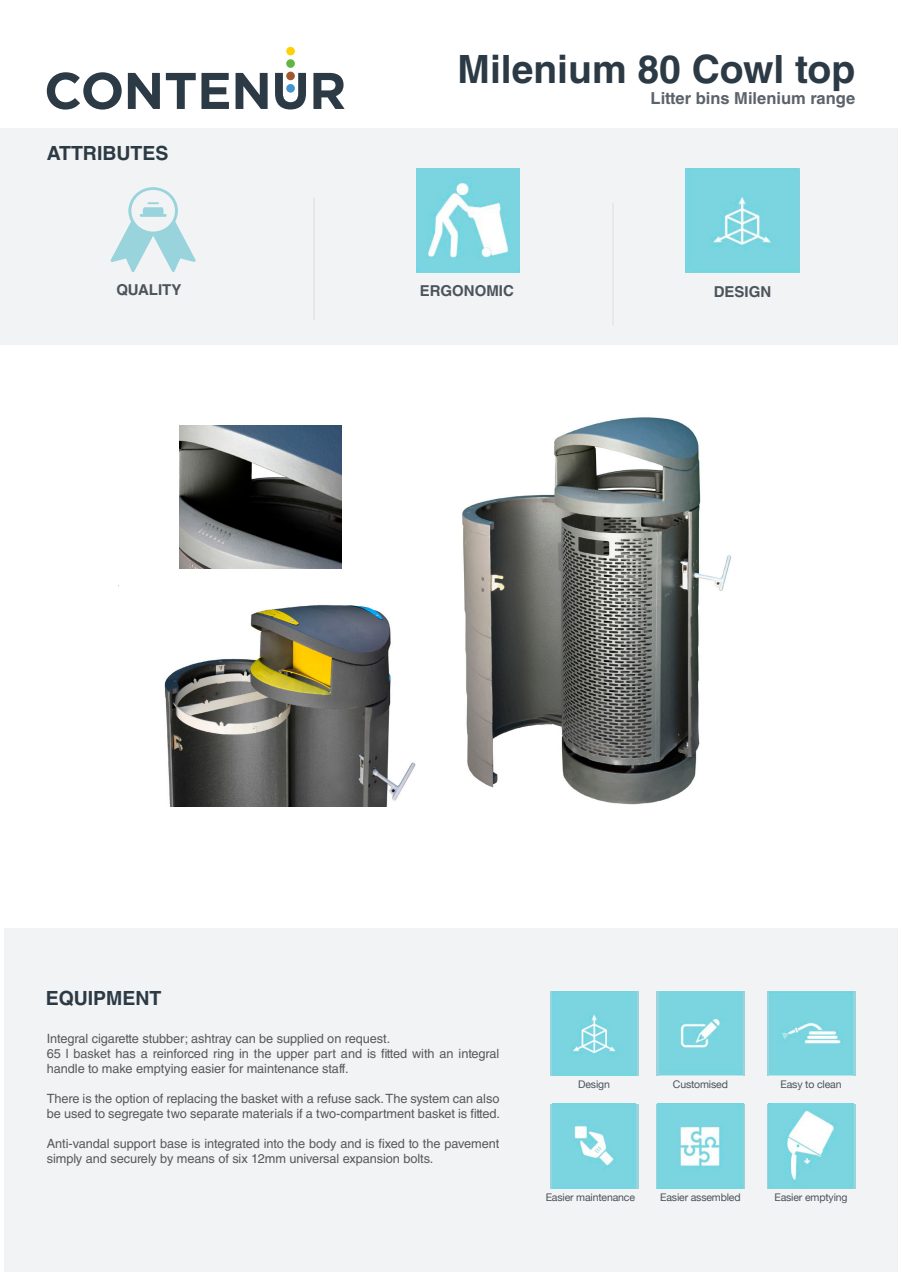
<style>
.page{position:relative;width:902px;height:1272px;background:#fff}
.page>*{position:absolute;margin:0;border:0;box-sizing:border-box;transform-origin:0 0}
.t1{font:700 39px "Helvetica LT Std";color:#2b3a45}
.t2{font:700 19.5px "Helvetica LT Std";color:#2b3a45}
.t3{font:700 16.5px "Helvetica LT Std";color:#5c626b}
.t4{font:700 15px "Helvetica LT Std";color:#4b535d}
.t5{font:12.75px/15px "Helvetica LT Std";letter-spacing:-.005em;color:#57585a}
.t6{font:10.5px "Helvetica Neue";letter-spacing:-.015em;color:#4b535d}
</style>
<div class="page">
<svg style="left:47px;top:72px;width:75px;height:38px"></svg>
<svg style="left:128px;top:73px;width:32px;height:36px"></svg>
<svg style="left:166px;top:73px;width:63px;height:36px"></svg>
<svg style="left:235px;top:73px;width:32px;height:36px"></svg>
<svg style="left:313px;top:73px;width:31px;height:36px"></svg>
<svg style="left:275px;top:73px;width:31px;height:36px"></svg>
<div style="left:286px;top:59px;width:9px;height:9px;background:#63b445;border-radius:50%"></div>
<div style="left:286px;top:47px;width:9px;height:8px;background:#fed105;border-radius:50%"></div>
<div style="left:286px;top:84px;width:9px;height:9px;background:#4194d0;border-radius:50%"></div>
<div style="left:0;top:128px;width:896px;height:216px;background:#f2f3f4"></div>
<div style="left:4px;top:928px;width:893px;height:343px;background:#f2f3f4"></div>
<img style="left:416px;top:169px;width:103px;height:103px">
<hr style="left:612px;top:203px;width:1px;height:122px;background:#dcdddf">
<img style="left:164px;top:604px;width:252px;height:203px">
<div style="left:656px;top:991px;width:88px;height:84px;background:linear-gradient(to bottom,#91d3da,#90d3da)"></div>
<img style="left:659px;top:991px;width:83px;height:84px">
<div style="left:550px;top:991px;width:88px;height:84px;background:linear-gradient(to bottom,#85d1d9,#84d1d9)"></div>
<img style="left:552px;top:991px;width:84px;height:84px">
<svg style="left:767px;top:991px;width:88px;height:84px"></svg>
<img style="left:769px;top:991px;width:83px;height:84px">
<hr style="left:313px;top:198px;width:1px;height:122px;background:#dcdddf">
<div style="left:656px;top:1103px;width:88px;height:85px;background:#99d4dd"></div>
<img style="left:657px;top:1103px;width:86px;height:85px">
<div style="left:550px;top:1103px;width:88px;height:85px;background:linear-gradient(to bottom,#99d4dd,#99d4dd)"></div>
<img style="left:552px;top:1103px;width:83px;height:85px">
<div style="left:766px;top:1103px;width:89px;height:85px;background:#99d4dd"></div>
<img style="left:768px;top:1103px;width:85px;height:85px">
<svg style="left:110px;top:187px;width:86px;height:85px"></svg>
<hr style="left:140px;top:214px;width:27px;height:3px;background:#99d4dd;border-radius:2px">
<img style="left:685px;top:169px;width:114px;height:103px">
<img style="left:462px;top:417px;width:270px;height:388px">
<img style="left:179px;top:425px;width:162px;height:143px">
<p class="t2" style="left:47px;top:142px;width:123px">ATTRIBUTES</p>
<p class="t1" style="left:457px;top:45px;width:399px">Milenium 80 Cowl top</p>
<p class="t3" style="left:650px;top:88px;width:206px">Litter bins Milenium range</p>
<p class="t4" style="left:116px;top:280px;width:66px">QUALITY</p>
<p class="t4" style="left:420px;top:281px;width:96px">ERGONOMIC</p>
<p class="t4" style="left:713px;top:282px;width:59px">DESIGN</p>
<p class="t2" style="left:46px;top:986px;width:117px">EQUIPMENT</p>
<p class="t5" style="left:47px;top:1030px;width:345px">Integral cigarette stubber; ashtray can be supplied on request.</p>
<p class="t5" style="left:47px;top:1045px;width:454px">65 l basket has a reinforced ring in the upper part and is fitted with an integral handle to make emptying easier for maintenance staff.</p>
<p class="t5" style="left:47px;top:1090px;width:455px">There is the option of replacing the basket with a refuse sack. The system can also be used to segregate two separate materials if a two-compartment basket is fitted.</p>
<p class="t5" style="left:47px;top:1135px;width:454px">Anti-vandal support base is integrated into the body and is fixed to the pavement simply and securely by means of six 12mm universal expansion bolts.</p>
<p class="t6" style="left:578px;top:1077px;width:33px">Design</p>
<p class="t6" style="left:672px;top:1077px;width:56px">Customised</p>
<p class="t6" style="left:780px;top:1077px;width:62px">Easy to clean</p>
<p class="t6" style="left:545px;top:1190px;width:91px">Easier maintenance</p>
<p class="t6" style="left:660px;top:1190px;width:82px">Easier assembled</p>
<p class="t6" style="left:774px;top:1190px;width:75px">Easier emptying</p>
</div>
